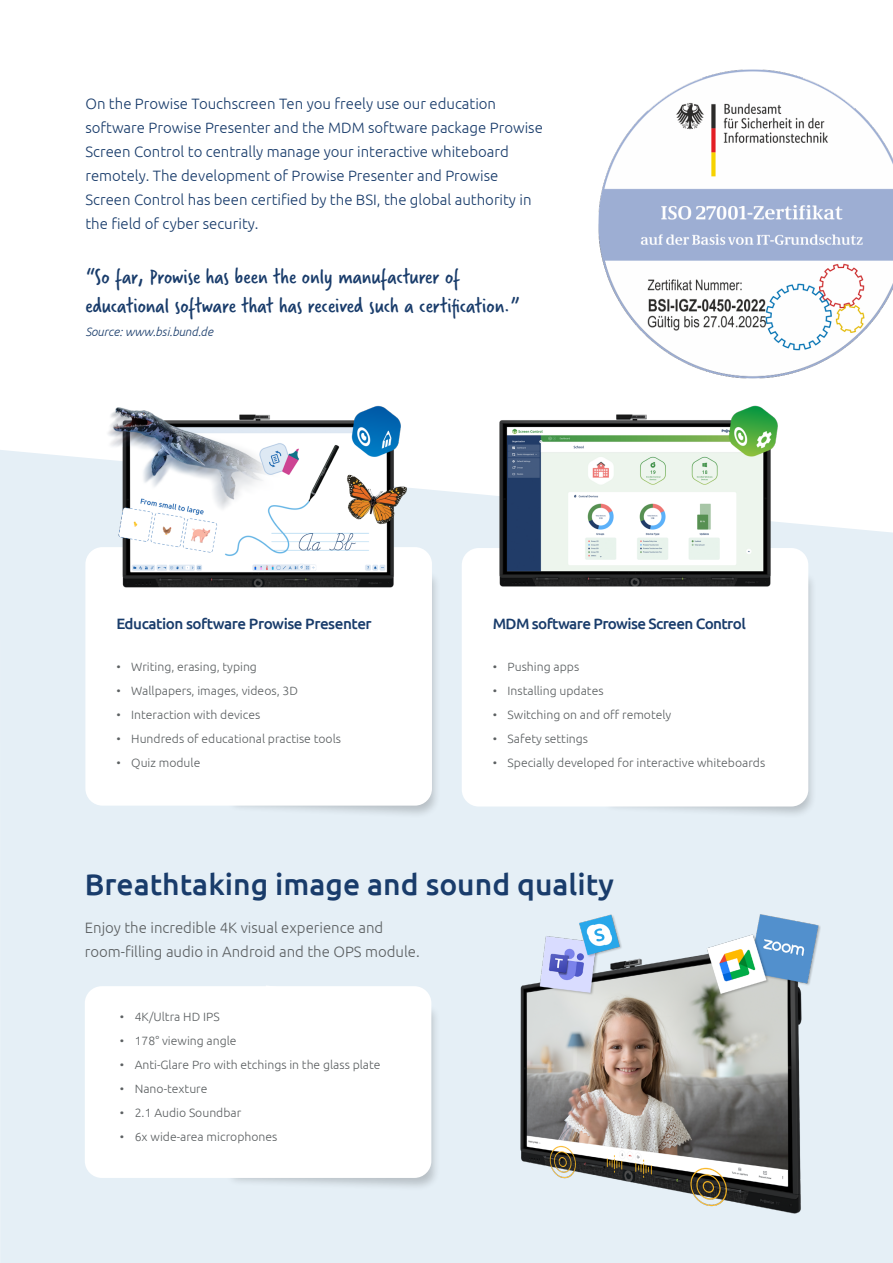
<style>
.page{position:relative;width:893px;height:1263px;background:#fff}
.page>*{position:absolute;margin:0;border:0;box-sizing:border-box;transform-origin:0 0}
.t1{font:500 30px "Ubuntu";color:#193c6b}
.t2{font:22.5px "Verveine";color:#193c6b}
.t3{font:300 15px/24px "Ubuntu";color:#193c6b}
.t4{font:300 15px/24px "Ubuntu";color:#5c6062}
.t5{font:500 15px "Ubuntu";letter-spacing:-.04em;color:#193c6b}
.t6{font:300 12px "Ubuntu";color:#5c6062}
.t7{font:italic 300 12px "Ubuntu";color:#193c6b}
</style>
<div class="page">
<div style="left:0;top:450px;width:893px;height:813px;background:#e5eff6"></div>
<div style="left:226px;top:547px;width:215px;height:272px;background:#000;opacity:.2"></div>
<div style="left:85px;top:547px;width:347px;height:259px;background:#fff;border-radius:17px"></div>
<div style="left:602px;top:548px;width:215px;height:272px;background:#000;opacity:.2"></div>
<div style="left:462px;top:548px;width:346px;height:258px;background:#fff;border-radius:17px"></div>
<div style="left:225px;top:986px;width:215px;height:206px;background:#000;opacity:.2"></div>
<div style="left:85px;top:986px;width:346px;height:192px;background:#fff;border-radius:17px"></div>
<img style="left:106px;top:405px;width:304px;height:183px">
<img style="left:598px;top:69px;width:295px;height:310px">
<img style="left:483px;top:405px;width:304px;height:182px">
<img style="left:518px;top:912px;width:302px;height:303px">
<p class="t3" style="left:85px;top:91px;width:459px">On the Prowise Touchscreen Ten you freely use our education software Prowise Presenter and the MDM software package Prowise Screen Control to centrally manage your interactive whiteboard remotely. The development of Prowise Presenter and Prowise Screen Control has been certified by the BSI, the global authority in the field of cyber security.</p>
<p class="t2" style="left:85px;top:261px;width:376px">“So far, Prowise has been the only manufacturer of</p>
<p class="t2" style="left:85px;top:290px;width:435px">educational software that has received such a certification.”</p>
<p class="t7" style="left:85px;top:324px;width:129px">Source: www.bsi.bund.de</p>
<p class="t5" style="left:116px;top:614px;width:257px">Education software Prowise Presenter</p>
<p class="t6" style="left:116px;top:659px;width:142px">• Writing, erasing, typing</p>
<p class="t6" style="left:116px;top:683px;width:183px">• Wallpapers, images, videos, 3D</p>
<p class="t6" style="left:116px;top:707px;width:146px">• Interaction with devices</p>
<p class="t6" style="left:116px;top:731px;width:226px">• Hundreds of educational practise tools</p>
<p class="t6" style="left:116px;top:755px;width:86px">• Quiz module</p>
<p class="t5" style="left:493px;top:614px;width:255px">MDM software Prowise Screen Control</p>
<p class="t6" style="left:493px;top:659px;width:88px">• Pushing apps</p>
<p class="t6" style="left:493px;top:683px;width:112px">• Installing updates</p>
<p class="t6" style="left:493px;top:707px;width:180px">• Switching on and off remotely</p>
<p class="t6" style="left:493px;top:731px;width:97px">• Safety settings</p>
<p class="t6" style="left:493px;top:755px;width:274px">• Specially developed for interactive whiteboards</p>
<p class="t1" style="left:85px;top:865px;width:531px">Breathtaking image and sound quality</p>
<p class="t4" style="left:85px;top:915px;width:336px">Enjoy the incredible 4K visual experience and room-filling audio in Android and the OPS module.</p>
<p class="t6" style="left:120px;top:1009px;width:101px">• 4K/Ultra HD IPS</p>
<p class="t6" style="left:120px;top:1033px;width:118px">• 178° viewing angle</p>
<p class="t6" style="left:120px;top:1057px;width:262px">• Anti-Glare Pro with etchings in the glass plate</p>
<p class="t6" style="left:120px;top:1081px;width:89px">• Nano-texture</p>
<p class="t6" style="left:120px;top:1105px;width:123px">• 2.1 Audio Soundbar</p>
<p class="t6" style="left:120px;top:1129px;width:159px">• 6x wide-area microphones</p>
</div>
